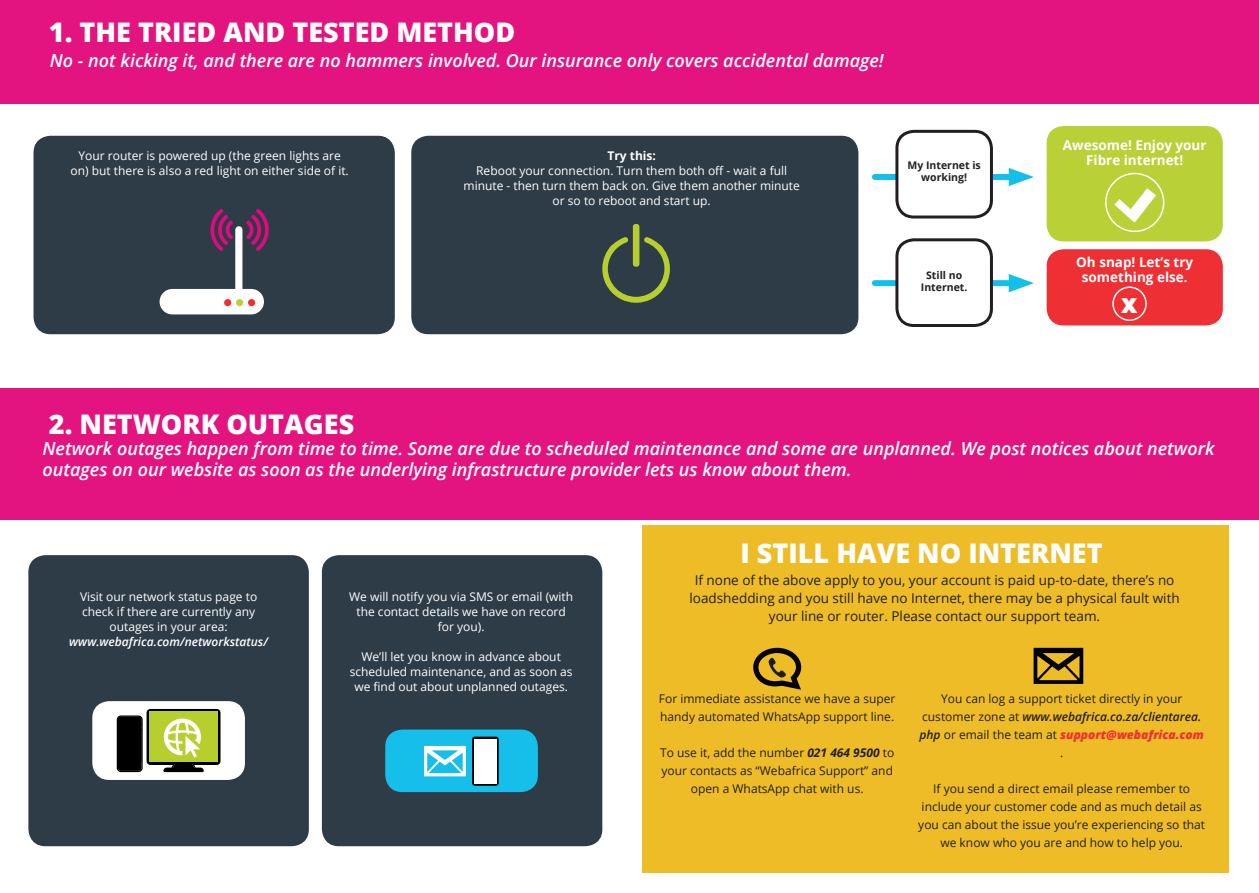
<style>
.page{position:relative;width:1259px;height:893px;background:#fff}
.page>*{position:absolute;margin:0;border:0;box-sizing:border-box;transform-origin:0 0}
.t1{font:800 27px "Open Sans";color:#fff}
.t2{font:900 21px "Montserrat";color:#fff}
.t3{font:italic 600 18px/21px "Open Sans";color:#fff}
.t4{font:13.5px/18px "Open Sans";color:#231f20;text-align:center}
.t5{font:700 13.5px/15px "Open Sans";color:#fff;text-align:center}
.t6{font:12px/15px "Open Sans";color:#fff;text-align:center}
.t7{font:12px/18px "Open Sans";color:#231f20;text-align:center}
.t8{font:italic 600 12px "Open Sans";color:#fff}
.t9{font:700 12px "Open Sans";color:#fff}
.t10{font:700 10.5px/12px "Open Sans";color:#231f20;text-align:center}
.s1{font-weight:700;font-style:italic}
.s2{font-weight:600;font-style:italic}
.s3{font-weight:800;font-style:italic;color:#ee3034}
</style>
<div class="page">
<div style="left:0;top:0;width:1259px;height:103px;background:#e31380"></div>
<div style="left:34px;top:136px;width:361px;height:198px;background:#2e3c47;border-radius:17px"></div>
<div style="left:411px;top:136px;width:447px;height:198px;background:#2e3c47;border-radius:17px"></div>
<div style="left:0;top:388px;width:1259px;height:132px;background:#e31380"></div>
<div style="left:28px;top:555px;width:281px;height:291px;background:#2e3c47;border-radius:17px"></div>
<div style="left:322px;top:555px;width:280px;height:291px;background:#2e3c47;border-radius:17px"></div>
<div style="left:642px;top:525px;width:587px;height:348px;background:#eebc27"></div>
<div style="left:1046px;top:249px;width:176px;height:76px;background:#ee3034;border-radius:17px"></div>
<div style="left:1046px;top:126px;width:176px;height:115px;background:#b9d136;border-radius:17px"></div>
<div style="left:875px;top:174px;width:144px;height:6px;background:#15bfe9"></div>
<svg style="left:1008px;top:168px;width:26px;height:18px"></svg>
<div style="left:875px;top:280px;width:144px;height:6px;background:#15bfe9"></div>
<svg style="left:1008px;top:274px;width:26px;height:18px"></svg>
<div style="left:897px;top:240px;width:94px;height:85px;background:#fff;border-radius:17px"></div>
<div style="left:895px;top:238px;width:98px;height:89px;border:3px solid #231f20;border-radius:17px"></div>
<div style="left:897px;top:131px;width:94px;height:86px;background:#fff;border-radius:17px"></div>
<div style="left:895px;top:130px;width:98px;height:88px;border:3px solid #231f20;border-radius:17px"></div>
<div style="left:1105px;top:173px;width:59px;height:59px;border:2px solid #fff;border-radius:50%"></div>
<svg style="left:1114px;top:188px;width:42px;height:34px"></svg>
<div style="left:1112px;top:286px;width:34px;height:35px;border:2px solid #fff;border-radius:50%"></div>
<svg style="left:246px;top:209px;width:23px;height:42px"></svg>
<svg style="left:210px;top:209px;width:23px;height:42px"></svg>
<div style="left:235px;top:226px;width:7px;height:67px;background:#fff;border-radius:4px"></div>
<div style="left:160px;top:289px;width:104px;height:25px;background:#fff;border-radius:13px"></div>
<div style="left:224px;top:299px;width:7px;height:7px;background:#ee3034;border-radius:50%"></div>
<div style="left:236px;top:299px;width:7px;height:7px;background:#b9d136;border-radius:50%"></div>
<div style="left:248px;top:299px;width:7px;height:7px;background:#ee3034;border-radius:50%"></div>
<div style="left:92px;top:701px;width:153px;height:79px;background:#fff;border-radius:17px"></div>
<svg style="left:602px;top:237px;width:68px;height:66px"></svg>
<div style="left:633px;top:224px;width:6px;height:43px;background:#b6cf2f;border-radius:3px"></div>
<svg style="left:117px;top:709px;width:103px;height:63px"></svg>
<div style="left:385px;top:730px;width:153px;height:62px;background:#15bfe9;border-radius:17px"></div>
<svg style="left:424px;top:746px;width:42px;height:30px"></svg>
<div style="left:472px;top:737px;width:27px;height:49px;background:linear-gradient(to bottom,#fff,#fff);border-radius:3px"></div>
<div style="left:474px;top:739px;width:22px;height:45px;background:#fff"></div>
<svg style="left:753px;top:648px;width:48px;height:42px"></svg>
<svg style="left:1033px;top:648px;width:50px;height:36px"></svg>
<h1 class="t1" style="left:49px;top:11px;width:468px">1. TH E TRIED AND TESTED METHOD</h1>
<h3 class="t3" style="left:50px;top:50px;width:835px">No - not kicking it, and there are no hammers involved. Our insurance only covers accidental damage!</h3>
<p class="t6" style="left:71px;top:148px;width:280px">Your router is powered up (the green lights are on) but there is also a red light on either side of it.</p>
<p class="t9" style="left:607px;top:147px;width:50px">Try this:</p>
<p class="t6" style="left:463px;top:163px;width:338px">Reboot your connection. Turn them both off - wait a full minute - then turn them back on. Give them another minute or so to reboot and start up.</p>
<p class="t10" style="left:907px;top:159px;width:75px">My Internet is working!</p>
<p class="t10" style="left:921px;top:269px;width:48px">Still no<br>Internet.</p>
<h1 class="t1" style="left:49px;top:403px;width:305px">2. NETWORK OUTAGES</h1>
<p class="t5" style="left:1063px;top:137px;width:145px">Awesome! Enjoy your<br>Fibre internet!</p>
<p class="t5" style="left:1076px;top:254px;width:119px">Oh snap! Let’s try something else.</p>
<h2 class="t2" style="left:1121px;top:288px;width:18px">X</h2>
<h3 class="t3" style="left:43px;top:437px;width:1173px">Network outages happen from time to time. Some are due to scheduled maintenance and some are unplanned. We post notices about network outages on our website as soon as the underlying infrastructure provider lets us know about them.</h3>
<p class="t6" style="left:80px;top:588px;width:179px">Visit our network status page to check if there are currently any outages in your area:</p>
<p class="t8" style="left:69px;top:633px;width:200px">www.webafrica.com/networkstatus/</p>
<p class="t6" style="left:349px;top:588px;width:225px">We will notify you via SMS or email (with the contact details we have on record for you).</p>
<p class="t6" style="left:350px;top:648px;width:224px">We’ll let you know in advance about scheduled maintenance, and as soon as we find out about unplanned outages.</p>
<h1 class="t1" style="left:740px;top:533px;width:47px">I STILL</h1>
<h1 class="t1" style="left:836px;top:533px;width:39px">HAVE</h1>
<h1 class="t1" style="left:917px;top:533px;width:69px">NO INTERNET</h1>
<p class="t4" style="left:689px;top:570px;width:492px">If none of the above apply to you, your account is paid up-to-date, there’s no loadshedding and you still have no Internet, there may be a physical fault with your line or router. Please contact our support team.</p>
<p class="t7" style="left:659px;top:690px;width:238px;text-align:left">For immediate assistance we have a super handy automated WhatsApp support line.</p>
<p class="t7" style="left:660px;top:744px;width:236px">To use it, add the number <span class="s1">021 464 9500</span> to your contacts as “Webafrica Support” and open a WhatsApp chat with us.</p>
<p class="t7" style="left:919px;top:690px;width:286px">You can log a support ticket directly in your customer zone at <span class="s2">www.webafrica.co.za/clientarea. php</span> or email the team at <span class="s3">support@webafrica.com </span>.</p>
<p class="t7" style="left:918px;top:780px;width:288px">If you send a direct email please remember to include your customer code and as much detail as you can about the issue you’re experiencing so that we know who you are and how to help you.</p>
</div>
